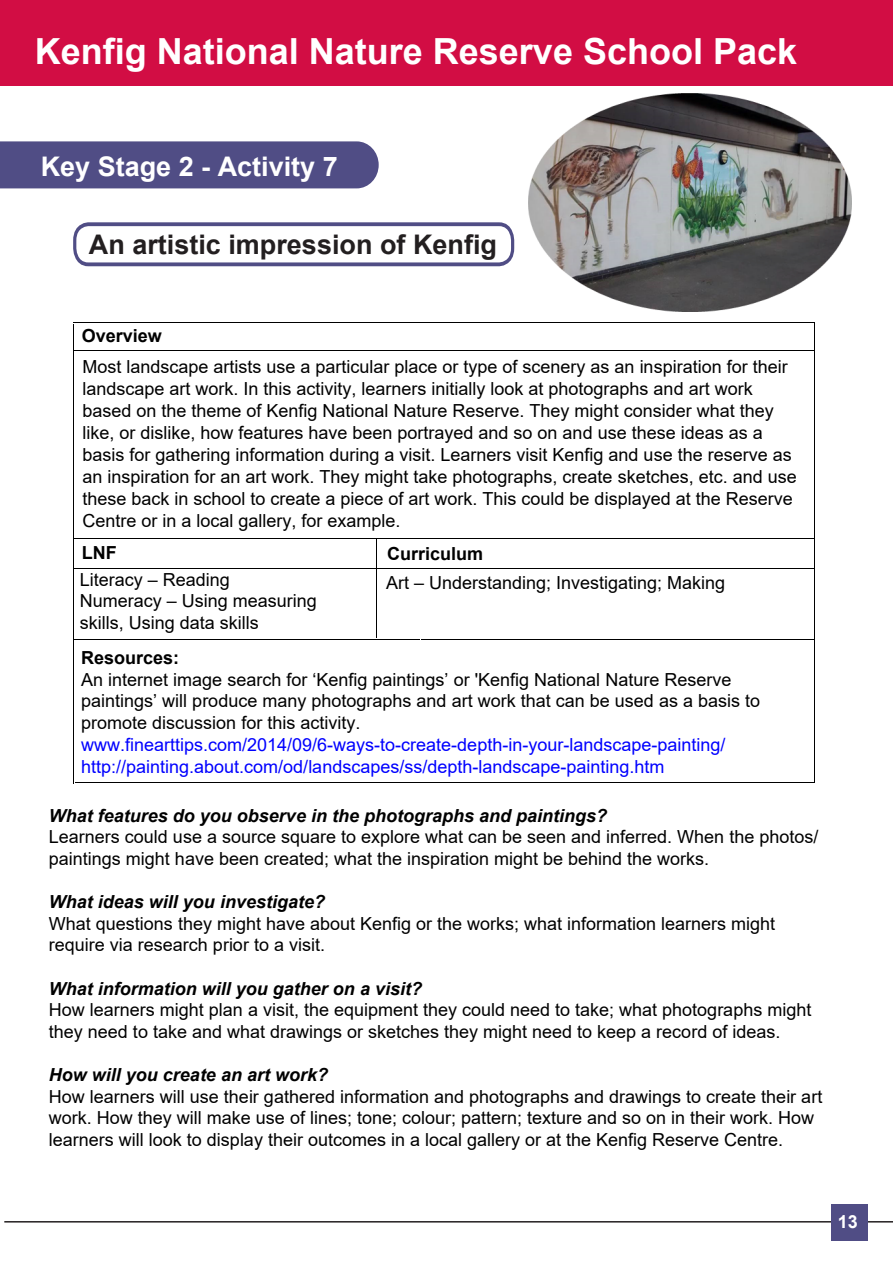
<style>
.page{position:relative;width:893px;height:1263px;background:#fff}
.page>*{position:absolute;margin:0;border:0;box-sizing:border-box;transform-origin:0 0}
.t1{font:700 36px "Arial";color:#fff}
.t2{font:700 27px "Arial";color:#231f20}
.t3{font:700 27px "Arial";color:#fff}
.t4{font:18px/22px "Arial";color:#000}
.t5{font:18px/21.8px "Arial";color:#00f}
.t6{font:italic 700 18px "Arial";color:#000}
.t7{font:700 18px "Arial";color:#000}
.t8{font:700 18px "Arial";color:#fff}
.s1{font-style:inherit}
</style>
<div class="page">
<hr style="left:4px;top:1221px;width:889px;height:1px;background:#231f20">
<div style="left:831px;top:1204px;width:36px;height:37px;background:#504d85"></div>
<div style="left:0;top:0;width:893px;height:85px;background:#d20d44"></div>
<svg style="left:73px;top:222px;width:442px;height:45px"></svg>
<div style="left:0;top:141px;width:379px;height:47px;background:#504d85"></div>
<hr style="left:74px;top:323px;width:741px;height:1px;background:#000">
<hr style="left:814px;top:322px;width:1px;height:30px;background:#000">
<hr style="left:74px;top:351px;width:741px;height:1px;background:#000">
<hr style="left:73px;top:324px;width:1px;height:381px;background:#000">
<hr style="left:814px;top:353px;width:1px;height:369px;background:#000">
<hr style="left:74px;top:538px;width:369px;height:1px;background:#000">
<hr style="left:444px;top:538px;width:369px;height:1px;background:#000">
<hr style="left:74px;top:568px;width:369px;height:1px;background:#000">
<hr style="left:444px;top:568px;width:369px;height:1px;background:#000">
<hr style="left:376px;top:538px;width:1px;height:100px;background:#000">
<hr style="left:74px;top:639px;width:346px;height:1px;background:#000">
<hr style="left:421px;top:639px;width:392px;height:1px;background:#000">
<hr style="left:73px;top:662px;width:1px;height:121px;background:#000">
<hr style="left:76px;top:782px;width:739px;height:1px;background:#000">
<hr style="left:814px;top:635px;width:1px;height:147px;background:#000">
<img style="left:528px;top:93px;width:323px;height:218px">
<h1 class="t1" style="left:35px;top:26px;width:764px">Kenfig National Nature Reserve School Pack</h1>
<h2 class="t3" style="left:41px;top:147px;width:299px">Key Stage 2 <span class="s1">- Activity</span> 7</h2>
<h2 class="t2" style="left:89px;top:225px;width:410px">An artistic impression of Kenfig</h2>
<p class="t7" style="left:82px;top:323px;width:82px">Overview</p>
<p class="t4" style="left:82px;top:355px;width:716px">Most landscape artists use a particular place or type of scenery as an inspiration for their landscape art work. In this activity, learners initially look at photographs and art work based on the theme of Kenfig National Nature Reserve. They might consider what they like, or dislike, how features have been portrayed and so on and use these ideas as a basis for gathering information during a visit. Learners visit Kenfig and use the reserve as an inspiration for an art work. They might take photographs, create sketches, etc. and use these back in school to create a piece of art work. This could be displayed at the Reserve Centre or in a local gallery, for example.</p>
<p class="t7" style="left:82px;top:540px;width:36px">LNF</p>
<p class="t7" style="left:387px;top:541px;width:98px">Curriculum</p>
<p class="t4" style="left:80px;top:568px;width:239px;line-height:21.6px">Literacy – Reading<br>Numeracy – Using measuring skills, Using data skills</p>
<p class="t4" style="left:386px;top:571px;width:341px">Art – Understanding; Investigating; Making</p>
<p class="t7" style="left:81px;top:645px;width:100px">Resources:</p>
<p class="t4" style="left:81px;top:668px;width:680px">An internet image search for ‘Kenfig paintings’ or 'Kenfig National Nature Reserve paintings’ will produce many photographs and art work that can be used as a basis to promote discussion for this activity.</p>
<p class="t5" style="left:81px;top:734px;width:646px">www.finearttips.com/2014/09/6-ways-to-create-depth-in-your-landscape-painting/ http://painting.about.com/od/landscapes/ss/depth-landscape-painting.htm</p>
<p class="t6" style="left:49px;top:803px;width:560px">What features do you observe in the photographs and paintings?</p>
<p class="t4" style="left:49px;top:826px;width:771px;line-height:21.6px">Learners could use a source square to explore what can be seen and inferred. When the photos/ paintings might have been created; what the inspiration might be behind the works.</p>
<p class="t6" style="left:49px;top:890px;width:278px">What ideas will you investigate?</p>
<p class="t4" style="left:49px;top:913px;width:728px;line-height:21.6px">What questions they might have about Kenfig or the works; what information learners might require via research prior to a visit.</p>
<p class="t6" style="left:49px;top:976px;width:375px">What information will you gather on a visit?</p>
<p class="t4" style="left:49px;top:999px;width:764px;line-height:21.6px">How learners might plan a visit, the equipment they could need to take; what photographs might they need to take and what drawings or sketches they might need to keep a record of ideas.</p>
<p class="t6" style="left:49px;top:1063px;width:281px">How will you create an art work?</p>
<p class="t4" style="left:49px;top:1085px;width:775px;line-height:21.6px">How learners will use their gathered information and photographs and drawings to create their art work. How they will make use of lines; tone; colour; pattern; texture and so on in their work. How learners will look to display their outcomes in a local gallery or at the Kenfig Reserve Centre.</p>
<p class="t8" style="left:838px;top:1209px;width:22px">13</p>
</div>
